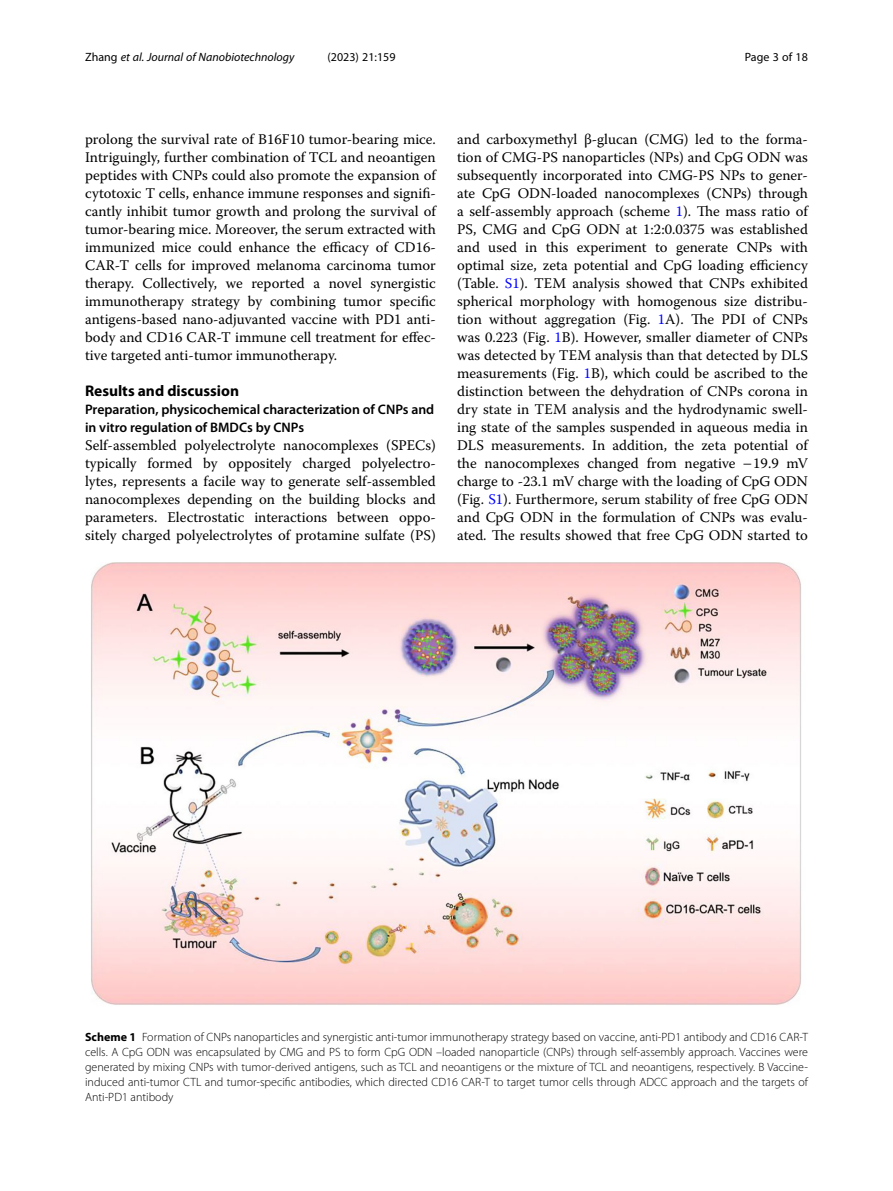
<style>
.page{position:relative;width:893px;height:1191px;background:#fff}
.page>*{position:absolute;margin:0;border:0;box-sizing:border-box;transform-origin:0 0}
.Head_1{font:700 15.45px "Myriad Pro";color:#000}
.Body_Text{font:14.7px/18px "Warnock Pro";color:#000;text-align:justify}
.Body_Text_Indent{font:14.7px/18px "Warnock Pro";color:#000;text-align:justify}
.Head_2_After_1{font:600 13.8px/18px "Myriad Pro";color:#000}
.Figure_Caption{font:300 12px/15px "Myriad Pro";color:#000;text-align:justify}
.t1{font:italic 12px "Myriad Pro";color:#000}
.t2{font:12px "Myriad Pro";color:#000}
.s1{font-style:normal}
.s2{color:#00f}
.s3{font-weight:700}
</style>
<div class="page">
<img style="left:91px;top:562px;width:710px;height:443px">
<p class="t1" style="left:85px;top:50px;width:211px"><span class="s1">Zhang</span> et al. Journal of Nanobiotechnology</p>
<p class="t2" style="left:327px;top:50px;width:70px">(2023) 21:159</p>
<p class="t2" style="left:745px;top:50px;width:65px">Page 3 of 18</p>
<p class="Body_Text_Indent" style="left:85px;top:130px;width:352px">prolong the survival rate of B16F10 tumor-bearing mice.<br>Intriguingly, further combination of TCL and neoantigen peptides with CNPs could also promote the expansion of cytotoxic T cells, enhance immune responses and signifi&shy;cantly inhibit tumor growth and prolong the survival of tumor-bearing mice. Moreover, the serum extracted with immunized mice could enhance the efficacy of CD16- CAR-T cells for improved melanoma carcinoma tumor therapy. Collectively, we reported a novel synergistic immunotherapy strategy by combining tumor specific antigens-based nano-adjuvanted vaccine with PD1 anti&shy;body and CD16 CAR-T immune cell treatment for effec&shy;tive targeted anti-tumor immunotherapy.</p>
<p class="Head_1" style="left:85px;top:381px;width:156px">Results and discussion</p>
<p class="Head_2_After_1" style="left:85px;top:400px;width:351px">Preparation, physicochemical characterization of CNPs and in vitro regulation of BMDCs by CNPs</p>
<p class="Body_Text" style="left:85px;top:436px;width:352px">Self-assembled polyelectrolyte nanocomplexes (SPECs) typically formed by oppositely charged polyelectro&shy;lytes, represents a facile way to generate self-assembled nanocomplexes depending on the building blocks and parameters. Electrostatic interactions between oppo&shy;sitely charged polyelectrolytes of protamine sulfate (PS)</p>
<p class="Body_Text" style="left:457px;top:130px;width:352px">and carboxymethyl β-glucan (CMG) led to the forma&shy;tion of CMG-PS nanoparticles (NPs) and CpG ODN was subsequently incorporated into CMG-PS NPs to gener&shy;ate CpG ODN-loaded nanocomplexes (CNPs) through a self-assembly approach (scheme <span class="s2">1</span>). The mass ratio of PS, CMG and CpG ODN at 1:2:0.0375 was established and used in this experiment to generate CNPs with optimal size, zeta potential and CpG loading efficiency (Table. <span class="s2">S1</span>). TEM analysis showed that CNPs exhibited spherical morphology with homogenous size distribu&shy;tion without aggregation (Fig. <span class="s2">1</span>A). The PDI of CNPs was 0.223 (Fig. <span class="s2">1</span>B). However, smaller diameter of CNPs was detected by TEM analysis than that detected by DLS measurements (Fig. <span class="s2">1</span>B), which could be ascribed to the distinction between the dehydration of CNPs corona in dry state in TEM analysis and the hydrodynamic swell&shy;ing state of the samples suspended in aqueous media in DLS measurements. In addition, the zeta potential of the nanocomplexes changed from negative −19.9 mV charge to -23.1 mV charge with the loading of CpG ODN (Fig. <span class="s2">S1</span>). Furthermore, serum stability of free CpG ODN and CpG ODN in the formulation of CNPs was evalu&shy;ated. The results showed that free CpG ODN started to</p>
<p class="Figure_Caption" style="left:85px;top:1029px;width:724px"><span class="s3">Scheme 1</span> Formation of CNPs nanoparticles and synergistic anti-tumor immunotherapy strategy based on vaccine, anti-PD1 antibody and CD16 CAR-T cells. A CpG ODN was encapsulated by CMG and PS to form CpG ODN –loaded nanoparticle (CNPs) through self-assembly approach. Vaccines were generated by mixing CNPs with tumor-derived antigens, such as TCL and neoantigens or the mixture of TCL and neoantigens, respectively. B Vaccine&shy;induced anti-tumor CTL and tumor-specific antibodies, which directed CD16 CAR-T to target tumor cells through ADCC approach and the targets of Anti-PD1 antibody</p>
</div>
